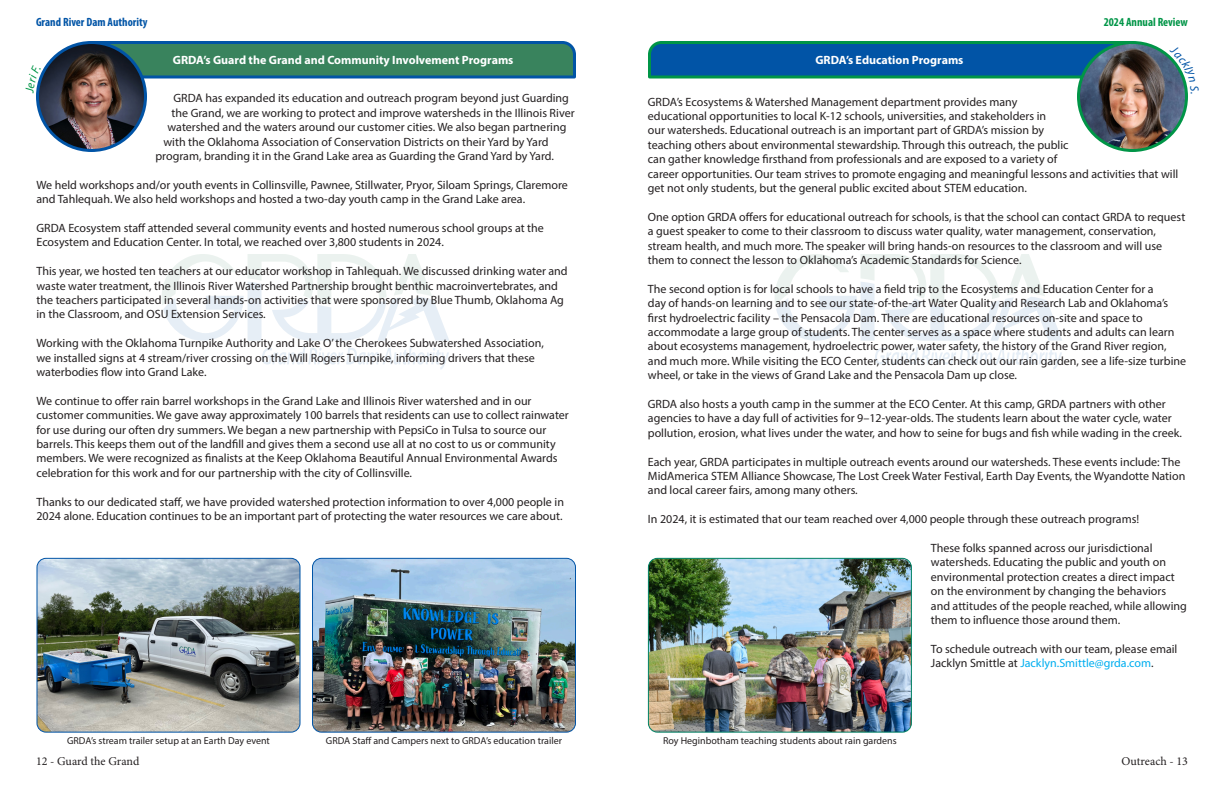
<style>
.page{position:relative;width:1224px;height:792px;background:#fff}
.page>*{position:absolute;margin:0;border:0;box-sizing:border-box;transform-origin:0 0}
.t1{font:12px/14.4px "Myriad Pro";color:#231f20}
.t2{font:700 12px "Myriad Pro";color:#fff}
.t3{font:12px "Minion Pro";letter-spacing:-.005em;color:#231f20}
.t4{font:700 condensed 12px "Myriad Pro";color:#0154a6}
.t5{font:700 condensed 12px "Myriad Pro";color:#009547}
.t6{font:10px "Myriad Pro";color:#231f20}
.s1{color:#00aeef}
</style>
<div class="page">
<img style="left:312px;top:558px;width:264px;height:173px">
<div style="left:312px;top:558px;width:264px;height:175px;border:1px solid #0154a6;border-radius:9px"></div>
<img style="left:38px;top:558px;width:262px;height:174px">
<div style="left:36px;top:558px;width:264px;height:175px;border:1px solid #0154a6;border-radius:9px"></div>
<img style="left:648px;top:558px;width:263px;height:173px">
<div style="left:648px;top:558px;width:264px;height:175px;border:1px solid #008164;border-radius:9px"></div>
<svg style="left:99px;top:41px;width:477px;height:38px;background:#327d6b"></svg>
<img style="left:38px;top:43px;width:108px;height:107px">
<div style="left:36px;top:41px;width:111px;height:111px;border:3px solid #0154a6;border-radius:50%"></div>
<svg style="left:262px;top:347px;width:187px;height:23px"></svg>
<svg style="left:162px;top:254px;width:287px;height:87px"></svg>
<svg style="left:875px;top:347px;width:187px;height:23px"></svg>
<svg style="left:775px;top:254px;width:287px;height:87px"></svg>
<svg style="left:648px;top:41px;width:477px;height:39px;background:#0a659a"></svg>
<img style="left:1078px;top:42px;width:108px;height:108px;border-radius:54px">
<div style="left:1077px;top:41px;width:111px;height:111px;border:3px solid #009547;border-radius:50%"></div>
<svg style="left:36px;top:65px;width:5px;height:29px"></svg>
<svg style="left:1170px;top:55px;width:18px;height:39px"></svg>
<p class="t4" style="left:36px;top:14px;width:113px">Grand River Dam Authority</p>
<p class="t5" style="left:1104px;top:14px;width:86px">2024 Annual Review</p>
<p class="t2" style="left:173px;top:52px;width:342px">GRDA’s Guard the Grand and Community Involvement Programs</p>
<p class="t2" style="left:815px;top:52px;width:150px">GRDA’s Education Programs</p>
<p class="t1" style="left:648px;top:94px;width:532px">GRDA’s Ecosystems &amp; Watershed Management department provides many<br>educational opportunities to local K-12 schools, universities, and stakeholders in<br>our watersheds. Educational outreach is an important part of GRDA’s mission by<br>teaching others about environmental stewardship. Through this outreach, the public<br>can gather knowledge firsthand from professionals and are exposed to a variety of<br>career opportunities. Our team strives to promote engaging and meaningful lessons and activities that will get not only students, but the general public excited about STEM education.</p>
<p class="t1" style="left:648px;top:209px;width:539px">One option GRDA offers for educational outreach for schools, is that the school can contact GRDA to request a guest speaker to come to their classroom to discuss water quality, water management, conservation, stream health, and much more. The speaker will bring hands-on resources to the classroom and will use them to connect the lesson to Oklahoma’s Academic Standards for Science.</p>
<p class="t1" style="left:648px;top:281px;width:540px">The second option is for local schools to have a field trip to the Ecosystems and Education Center for a<br>day of hands-on learning and to see our state-of-the-art Water Quality and Research Lab and Oklahoma’s first hydroelectric facility – the Pensacola Dam. There are educational resources on-site and space to accommodate a large group of students. The center serves as a space where students and adults can learn about ecosystems management, hydroelectric power, water safety, the history of the Grand River region, and much more. While visiting the ECO Center, students can check out our rain garden, see a life-size turbine wheel, or take in the views of Grand Lake and the Pensacola Dam up close.</p>
<p class="t1" style="left:648px;top:396px;width:536px">GRDA also hosts a youth camp in the summer at the ECO Center. At this camp, GRDA partners with other agencies to have a day full of activities for 9–12-year-olds. The students learn about the water cycle, water pollution, erosion, what lives under the water, and how to seine for bugs and fish while wading in the creek.</p>
<p class="t1" style="left:648px;top:454px;width:539px">Each year, GRDA participates in multiple outreach events around our watersheds. These events include: The<br>MidAmerica STEM Alliance Showcase, The Lost Creek Water Festival, Earth Day Events, the Wyandotte Nation and local career fairs, among many others.</p>
<p class="t1" style="left:648px;top:512px;width:493px">In 2024, it is estimated that our team reached over 4,000 people through these outreach programs!</p>
<p class="t1" style="left:931px;top:540px;width:258px">These folks spanned across our jurisdictional watersheds. Educating the public and youth on environmental protection creates a direct impact on the environment by changing the behaviors and attitudes of the people reached, while allowing them to influence those around them.</p>
<p class="t1" style="left:931px;top:641px;width:248px">To schedule outreach with our team, please email<br>Jacklyn Smittle at <span class="s1">Jacklyn.Smittle@grda.com</span>.</p>
<p class="t1" style="left:174px;top:91px;width:397px">GRDA has expanded its education and outreach program beyond just Guarding</p>
<p class="t1" style="left:172px;top:105px;width:405px">the Grand, we are working to protect and improve watersheds in the Illinois River</p>
<p class="t1" style="left:168px;top:120px;width:400px">watershed and the waters around our customer cities. We also began partnering</p>
<p class="t1" style="left:164px;top:134px;width:387px">with the Oklahoma Association of Conservation Districts on their Yard by Yard</p>
<p class="t1" style="left:156px;top:149px;width:400px">program, branding it in the Grand Lake area as Guarding the Grand Yard by Yard.</p>
<p class="t1" style="left:36px;top:177px;width:533px">We held workshops and/or youth events in Collinsville, Pawnee, Stillwater, Pryor, Siloam Springs, Claremore and Tahlequah. We also held workshops and hosted a two-day youth camp in the Grand Lake area.</p>
<p class="t1" style="left:36px;top:221px;width:509px">GRDA Ecosystem staff attended several community events and hosted numerous school groups at the<br>Ecosystem and Education Center. In total, we reached over 3,800 students in 2024.</p>
<p class="t1" style="left:36px;top:264px;width:533px">This year, we hosted ten teachers at our educator workshop in Tahlequah. We discussed drinking water and waste water treatment, the Illinois River Watershed Partnership brought benthic macroinvertebrates, and the teachers participated in several hands-on activities that were sponsored by Blue Thumb, Oklahoma Ag in the Classroom, and OSU Extension Services.</p>
<p class="t1" style="left:36px;top:336px;width:509px">Working with the Oklahoma Turnpike Authority and Lake O’ the Cherokees Subwatershed Association, we installed signs at 4 stream/river crossing on the Will Rogers Turnpike, informing drivers that these waterbodies flow into Grand Lake.</p>
<p class="t1" style="left:36px;top:393px;width:534px">We continue to offer rain barrel workshops in the Grand Lake and Illinois River watershed and in our customer communities. We gave away approximately 100 barrels that residents can use to collect rainwater for use during our often dry summers. We began a new partnership with PepsiCo in Tulsa to source our barrels. This keeps them out of the landfill and gives them a second use all at no cost to us or community members. We were recognized as finalists at the Keep Oklahoma Beautiful Annual Environmental Awards celebration for this work and for our partnership with the city of Collinsville.</p>
<p class="t1" style="left:36px;top:494px;width:529px">Thanks to our dedicated staff, we have provided watershed protection information to over 4,000 people in<br>2024 alone. Education continues to be an important part of protecting the water resources we care about.</p>
<p class="t6" style="left:67px;top:735px;width:204px">GRDA’s stream trailer setup at an Earth Day event</p>
<p class="t6" style="left:326px;top:735px;width:238px">GRDA Staff and Campers next to GRDA’s education trailer</p>
<p class="t6" style="left:663px;top:735px;width:235px">Roy Heginbotham teaching students about rain gardens</p>
<p class="t3" style="left:36px;top:753px;width:105px">12 - Guard the Grand</p>
<p class="t3" style="left:1122px;top:753px;width:68px">Outreach - 13</p>
</div>
